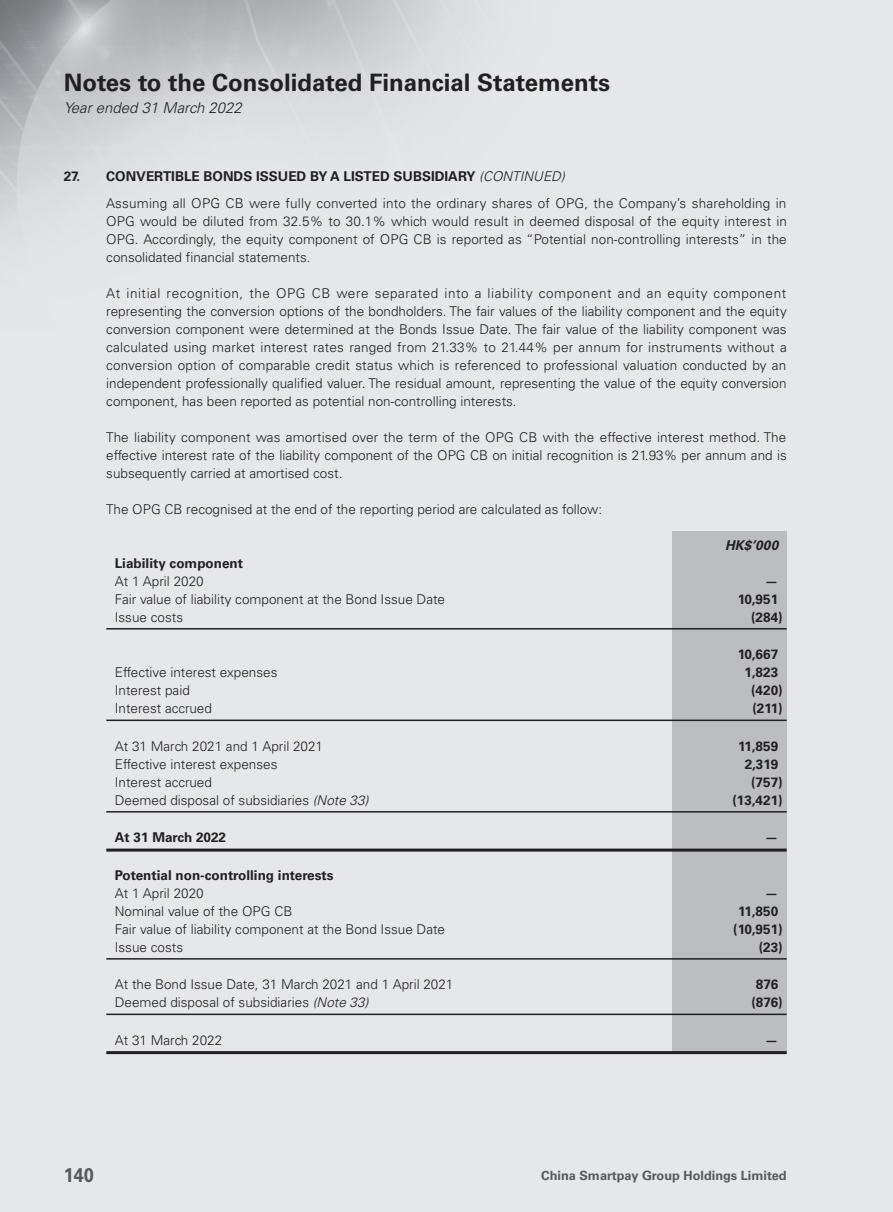
<style>
.page{position:relative;width:893px;height:1212px;background:#fff}
.page>*{position:absolute;margin:0;border:0;box-sizing:border-box;transform-origin:0 0}
.t1{font:700 24px "Univers LT Std";color:#231f20}
.t2{font:700 19.8px "Univers LT Std";color:#57585a;scale:.91 1}
.t3{font:italic 300 15px "Univers LT Std";color:#231f20}
.Body_Text{font:300 13.5px/18px "Univers LT Std";color:#231f20;text-align:justify}
.Table_1_Colume{font:300 13.5px "Univers LT Std";color:#231f20}
.Table_1_Colume-2{font:700 13.5px "Univers LT Std";color:#231f20}
.Subhead_1{font:700 13.5px "Univers LT Std";color:#231f20}
.Table_1_Colume-3{font:italic 700 13.5px "Univers LT Std";color:#231f20}
.t4{font:700 12.75px "Univers LT Std";color:#57585a}
.s1{font-weight:300;font-style:italic}
.s2{font-style:italic}
</style>
<div class="page">
<div style="left:0;top:0;width:892px;height:1212px;background:#e6e7e9"></div>
<img style="left:0;top:0;width:463px;height:233px">
<div style="left:672px;top:531px;width:115px;height:522px;background:#bcbdc0"></div>
<hr style="left:106px;top:628px;width:681px;height:1px;background:#231f20">
<hr style="left:106px;top:719px;width:681px;height:2px;background:#231f20">
<hr style="left:106px;top:811px;width:681px;height:1px;background:#231f20">
<hr style="left:106px;top:848px;width:681px;height:3px;background:#231f20">
<hr style="left:106px;top:958px;width:681px;height:1px;background:#231f20">
<hr style="left:106px;top:1013px;width:681px;height:2px;background:#231f20">
<hr style="left:106px;top:1051px;width:681px;height:3px;background:#231f20">
<h1 class="t1" style="left:64px;top:68px;width:548px">Notes to the Consolidated Financial Statements</h1>
<p class="t3" style="left:64px;top:99px;width:180px">Year ended 31 March 2022</p>
<p class="Subhead_1" style="left:64px;top:169px;width:502px">27. CONVERTIBLE BONDS ISSUED BY A LISTED SUBSIDIARY <span class="s1">(CONTINUED)</span></p>
<p class="Body_Text" style="left:106px;top:194px;width:682px">Assuming all OPG CB were fully converted into the ordinary shares of OPG, the Company’s shareholding in OPG would be diluted from 32.5% to 30.1% which would result in deemed disposal of the equity interest in OPG. Accordingly, the equity component of OPG CB is reported as “Potential non-controlling interests” in the consolidated financial statements.</p>
<p class="Body_Text" style="left:106px;top:284px;width:682px">At initial recognition, the OPG CB were separated into a liability component and an equity component representing the conversion options of the bondholders. The fair values of the liability component and the equity conversion component were determined at the Bonds Issue Date. The fair value of the liability component was calculated using market interest rates ranged from 21.33% to 21.44% per annum for instruments without a conversion option of comparable credit status which is referenced to professional valuation conducted by an independent professionally qualified valuer. The residual amount, representing the value of the equity conversion component, has been reported as potential non-controlling interests.</p>
<p class="Body_Text" style="left:106px;top:428px;width:682px">The liability component was amortised over the term of the OPG CB with the effective interest method. The effective interest rate of the liability component of the OPG CB on initial recognition is 21.93% per annum and is subsequently carried at amortised cost.</p>
<p class="Body_Text" style="left:106px;top:500px;width:497px">The OPG CB recognised at the end of the reporting period are calculated as follow:</p>
<p class="Table_1_Colume-3" style="left:725px;top:537px;width:55px">HK$’000</p>
<p class="Table_1_Colume-2" style="left:115px;top:555px;width:130px">Liability component</p>
<p class="Table_1_Colume" style="left:115px;top:573px;width:90px">At 1 April 2020</p>
<p class="Table_1_Colume-2" style="left:765px;top:573px;width:15px">—</p>
<p class="Table_1_Colume" style="left:115px;top:591px;width:332px">Fair value of liability component at the Bond Issue Date</p>
<p class="Table_1_Colume-2" style="left:738px;top:591px;width:42px">10,951</p>
<p class="Table_1_Colume" style="left:115px;top:609px;width:70px">Issue costs</p>
<p class="Table_1_Colume-2" style="left:751px;top:609px;width:33px">(284)</p>
<p class="Table_1_Colume-2" style="left:738px;top:647px;width:42px">10,667</p>
<p class="Table_1_Colume" style="left:115px;top:664px;width:164px">Effective interest expenses</p>
<p class="Table_1_Colume-2" style="left:744px;top:665px;width:35px">1,823</p>
<p class="Table_1_Colume" style="left:115px;top:682px;width:77px">Interest paid</p>
<p class="Table_1_Colume-2" style="left:751px;top:683px;width:33px">(420)</p>
<p class="Table_1_Colume" style="left:115px;top:700px;width:99px">Interest accrued</p>
<p class="Table_1_Colume-2" style="left:752px;top:701px;width:32px">(211)</p>
<p class="Table_1_Colume" style="left:115px;top:738px;width:210px">At 31 March 2021 and 1 April 2021</p>
<p class="Table_1_Colume-2" style="left:738px;top:738px;width:42px">11,859</p>
<p class="Table_1_Colume" style="left:115px;top:756px;width:164px">Effective interest expenses</p>
<p class="Table_1_Colume-2" style="left:745px;top:756px;width:35px">2,319</p>
<p class="Table_1_Colume" style="left:115px;top:774px;width:99px">Interest accrued</p>
<p class="Table_1_Colume-2" style="left:751px;top:774px;width:33px">(757)</p>
<p class="Table_1_Colume" style="left:115px;top:792px;width:255px">Deemed disposal of subsidiaries <span class="s2">(Note 33)</span></p>
<p class="Table_1_Colume-2" style="left:732px;top:792px;width:52px">(13,421)</p>
<p class="Table_1_Colume-2" style="left:115px;top:830px;width:113px">At 31 March 2022</p>
<p class="Table_1_Colume-2" style="left:765px;top:830px;width:15px">—</p>
<p class="Table_1_Colume-2" style="left:115px;top:867px;width:220px">Potential non-controlling interests</p>
<p class="Table_1_Colume" style="left:115px;top:885px;width:90px">At 1 April 2020</p>
<p class="Table_1_Colume-2" style="left:765px;top:885px;width:15px">—</p>
<p class="Table_1_Colume" style="left:115px;top:903px;width:179px">Nominal value of the OPG CB</p>
<p class="Table_1_Colume-2" style="left:738px;top:903px;width:42px">11,850</p>
<p class="Table_1_Colume" style="left:115px;top:921px;width:332px">Fair value of liability component at the Bond Issue Date</p>
<p class="Table_1_Colume-2" style="left:733px;top:921px;width:51px">(10,951)</p>
<p class="Table_1_Colume" style="left:115px;top:939px;width:70px">Issue costs</p>
<p class="Table_1_Colume-2" style="left:759px;top:939px;width:26px">(23)</p>
<p class="Table_1_Colume" style="left:115px;top:976px;width:340px">At the Bond Issue Date, 31 March 2021 and 1 April 2021</p>
<p class="Table_1_Colume-2" style="left:756px;top:977px;width:24px">876</p>
<p class="Table_1_Colume" style="left:115px;top:994px;width:255px">Deemed disposal of subsidiaries <span class="s2">(Note 33)</span></p>
<p class="Table_1_Colume-2" style="left:751px;top:995px;width:33px">(876)</p>
<p class="Table_1_Colume" style="left:115px;top:1032px;width:109px">At 31 March 2022</p>
<p class="Table_1_Colume-2" style="left:765px;top:1032px;width:15px">—</p>
<h2 class="t2" style="left:64px;top:1164px;width:34px">140</h2>
<p class="t4" style="left:541px;top:1168px;width:247px">China Smartpay Group Holdings Limited</p>
</div>
